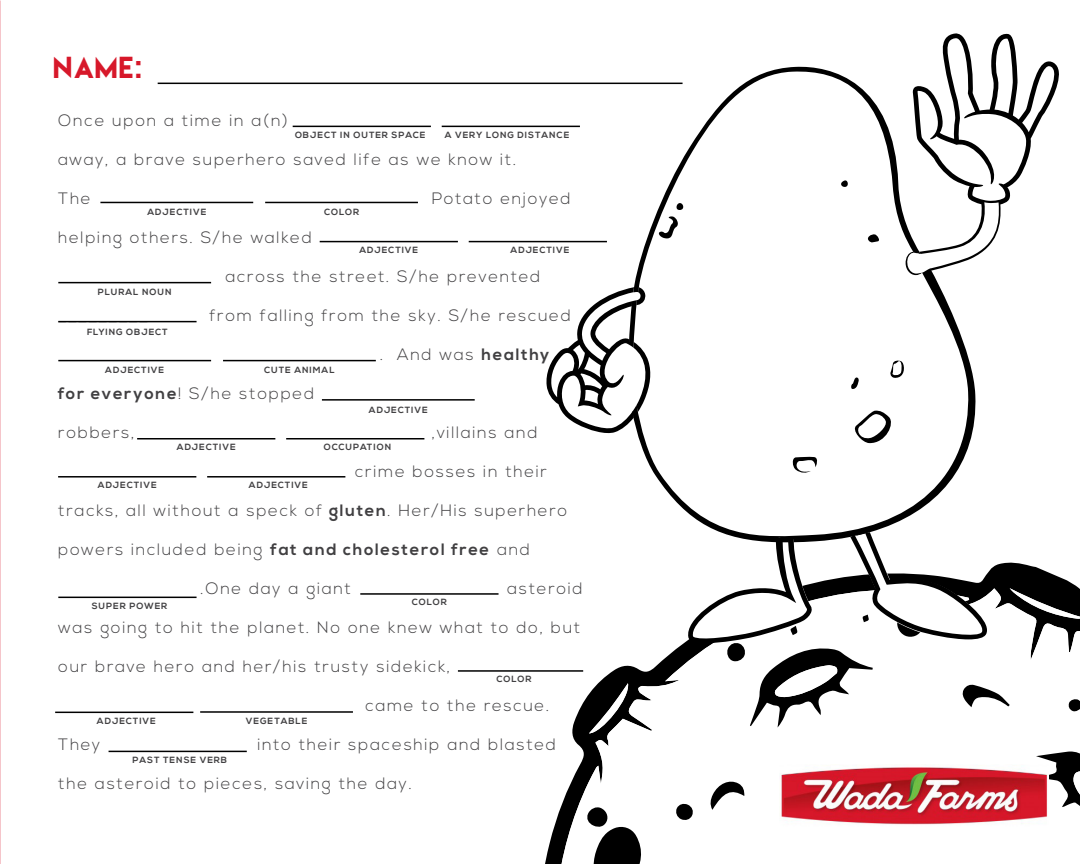
<style>
.page{position:relative;width:1080px;height:864px;background:#fff}
.page>*{position:absolute;margin:0;border:0;box-sizing:border-box;transform-origin:0 0}
.t1{font:27px "Lemon Milk";color:#d7182a}
.t2{font:300 16.5px "Nexa";letter-spacing:.1em;color:#414042}
.t3{font:700 9px "Nexa";letter-spacing:.1em;color:#414042}
.s1{font-weight:700}
</style>
<div class="page">
<svg style="left:556px;top:643px;width:189px;height:221px"></svg>
<svg style="left:589px;top:683px;width:42px;height:50px"></svg>
<svg style="left:725px;top:858px;width:20px;height:6px"></svg>
<svg style="left:709px;top:779px;width:35px;height:31px"></svg>
<svg style="left:586px;top:806px;width:58px;height:58px"></svg>
<svg style="left:675px;top:803px;width:19px;height:18px"></svg>
<svg style="left:1036px;top:751px;width:44px;height:56px"></svg>
<hr style="left:158px;top:83px;width:525px;height:1px;background:#000">
<hr style="left:293px;top:126px;width:138px;height:1px;background:#000">
<hr style="left:442px;top:126px;width:138px;height:1px;background:#000">
<hr style="left:100px;top:202px;width:153px;height:1px;background:#000">
<hr style="left:265px;top:202px;width:153px;height:1px;background:#000">
<hr style="left:320px;top:241px;width:138px;height:1px;background:#000">
<hr style="left:469px;top:241px;width:138px;height:1px;background:#000">
<hr style="left:58px;top:282px;width:153px;height:1px;background:#000">
<hr style="left:58px;top:321px;width:139px;height:1px;background:#000">
<hr style="left:58px;top:360px;width:153px;height:1px;background:#000">
<hr style="left:223px;top:360px;width:153px;height:1px;background:#000">
<hr style="left:322px;top:399px;width:153px;height:2px;background:#000">
<hr style="left:137px;top:438px;width:138px;height:2px;background:#000">
<hr style="left:286px;top:438px;width:138px;height:2px;background:#000">
<hr style="left:58px;top:476px;width:138px;height:2px;background:#000">
<hr style="left:207px;top:476px;width:138px;height:2px;background:#000">
<hr style="left:58px;top:597px;width:139px;height:1px;background:#000">
<hr style="left:360px;top:593px;width:139px;height:2px;background:#000">
<hr style="left:458px;top:670px;width:125px;height:2px;background:#000">
<hr style="left:55px;top:712px;width:138px;height:1px;background:#000">
<hr style="left:200px;top:711px;width:153px;height:2px;background:#000">
<hr style="left:109px;top:751px;width:138px;height:1px;background:#000">
<svg style="left:546px;top:287px;width:86px;height:147px"></svg>
<svg style="left:684px;top:543px;width:396px;height:185px"></svg>
<svg style="left:632px;top:275px;width:344px;height:268px"></svg>
<svg style="left:633px;top:66px;width:288px;height:226px"></svg>
<svg style="left:905px;top:33px;width:154px;height:242px"></svg>
<img style="left:781px;top:765px;width:267px;height:60px">
<h1 class="t1" style="left:54px;top:54px;width:91px">NAME:</h1>
<p class="t2" style="left:58px;top:111px;width:231px">Once upon a time in a(n)</p>
<p class="t2" style="left:58px;top:150px;width:459px">away, a brave superhero saved life as we know it.</p>
<p class="t2" style="left:58px;top:189px;width:34px">The</p>
<p class="t2" style="left:432px;top:189px;width:140px">Potato enjoyed</p>
<p class="t2" style="left:58px;top:228px;width:255px">helping others. S/he walked</p>
<p class="t2" style="left:225px;top:267px;width:317px">across the street. S/he prevented</p>
<p class="t2" style="left:58px;top:306px;width:91px">_________</p>
<p class="t3" style="left:295px;top:130px;width:132px">OBJECT IN OUTER SPACE</p>
<p class="t3" style="left:445px;top:130px;width:126px">A VERY LONG DISTANCE</p>
<p class="t3" style="left:147px;top:207px;width:60px">ADJECTIVE</p>
<p class="t3" style="left:324px;top:207px;width:37px">COLOR</p>
<p class="t3" style="left:359px;top:245px;width:60px">ADJECTIVE</p>
<p class="t3" style="left:511px;top:245px;width:60px">ADJECTIVE</p>
<p class="t3" style="left:98px;top:287px;width:75px">PLURAL NOUN</p>
<p class="t3" style="left:87px;top:326px;width:82px">FLYING OBJECT</p>
<p class="t3" style="left:105px;top:365px;width:60px">ADJECTIVE</p>
<p class="t3" style="left:264px;top:365px;width:72px">CUTE ANIMAL</p>
<p class="t2" style="left:210px;top:306px;width:363px">from falling from the sky. S/he rescued</p>
<p class="t2" style="left:380px;top:345px;width:171px">. And was <span class="s1">healthy</span></p>
<p class="t2" style="left:58px;top:384px;width:257px"><span class="s1">for everyone</span>! S/he stopped</p>
<p class="t2" style="left:58px;top:423px;width:78px">robbers,</p>
<p class="t2" style="left:432px;top:423px;width:107px">,villains and</p>
<p class="t2" style="left:355px;top:462px;width:193px">crime bosses in their</p>
<p class="t2" style="left:58px;top:501px;width:510px">tracks, all without a speck of <span class="s1">gluten</span>. Her/His superhero</p>
<p class="t2" style="left:58px;top:540px;width:473px">powers included being <span class="s1">fat and cholesterol free</span> and</p>
<p class="t2" style="left:201px;top:579px;width:152px">.One day a giant</p>
<p class="t2" style="left:507px;top:579px;width:77px">asteroid</p>
<p class="t2" style="left:58px;top:618px;width:523px">was going to hit the planet. No one knew what to do, but</p>
<p class="t2" style="left:58px;top:657px;width:393px">our brave hero and her/his trusty sidekick,</p>
<p class="t2" style="left:365px;top:696px;width:185px">came to the rescue.</p>
<p class="t2" style="left:58px;top:735px;width:44px">They</p>
<p class="t2" style="left:257px;top:735px;width:300px">into their spaceship and blasted</p>
<p class="t2" style="left:58px;top:774px;width:355px">the asteroid to pieces, saving the day.</p>
<p class="t3" style="left:369px;top:404px;width:60px">ADJECTIVE</p>
<p class="t3" style="left:177px;top:442px;width:60px">ADJECTIVE</p>
<p class="t3" style="left:324px;top:442px;width:69px">OCCUPATION</p>
<p class="t3" style="left:98px;top:480px;width:60px">ADJECTIVE</p>
<p class="t3" style="left:249px;top:480px;width:60px">ADJECTIVE</p>
<p class="t3" style="left:412px;top:597px;width:37px">COLOR</p>
<p class="t3" style="left:92px;top:601px;width:77px">SUPER POWER</p>
<p class="t3" style="left:497px;top:674px;width:37px">COLOR</p>
<p class="t3" style="left:97px;top:716px;width:60px">ADJECTIVE</p>
<p class="t3" style="left:246px;top:716px;width:63px">VEGETABLE</p>
<p class="t3" style="left:133px;top:755px;width:96px">PAST TENSE VERB</p>
</div>
